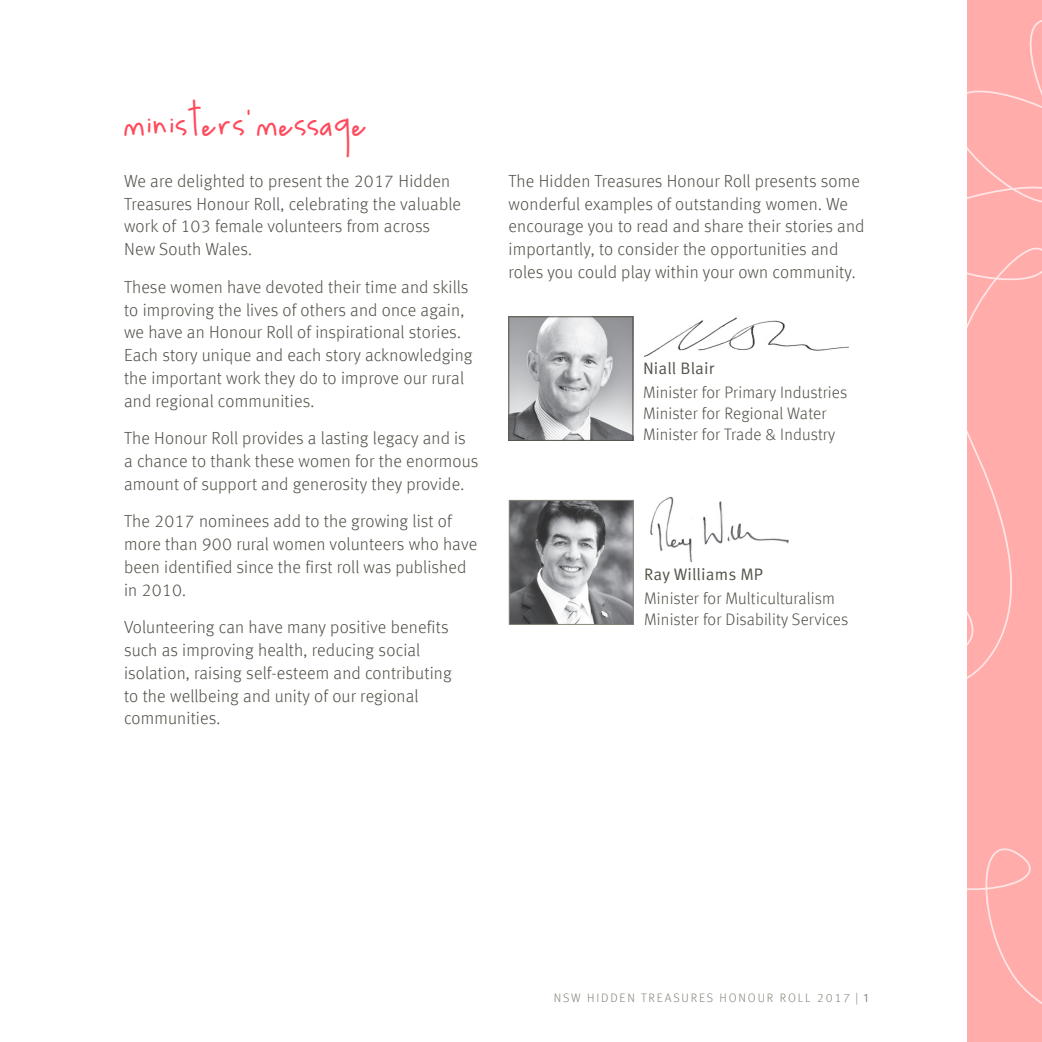
<style>
.page{position:relative;width:1042px;height:1042px;background:#fff}
.page>*{position:absolute;margin:0;border:0;box-sizing:border-box;transform-origin:0 0}
.heading1{font:35px "luna";letter-spacing:.01em;color:#ff495c}
.BODY_TEXT{font:300 17.5px/22.8px "Meta Offc Pro";letter-spacing:.01em;color:#535249}
.BODY_TEXT-2{font:300 16.62px/21px "Meta Offc Pro";letter-spacing:.01em;color:#535249}
.BODY_TEXT-3{font:16.62px "Meta OT Norm";letter-spacing:.005em;color:#535249}
.FOOTER_LEFT{font:300 12.25px "Meta Offc Pro";letter-spacing:.15em;color:#87867c}
.s1{font-family:"Meta OT Norm";font-weight:400}
</style>
<div class="page">
<div style="left:967px;top:0;width:75px;height:524px;background:#ffacaa"></div>
<div style="left:967px;top:524px;width:75px;height:518px;background:#ffacaa"></div>
<img style="left:644px;top:317px;width:204px;height:40px">
<img style="left:510px;top:318px;width:121px;height:121px">
<div style="left:508px;top:316px;width:125px;height:125px;border:1px solid #535249"></div>
<img style="left:650px;top:497px;width:139px;height:65px">
<img style="left:511px;top:502px;width:120px;height:120px">
<div style="left:509px;top:500px;width:124px;height:124px;border:1px solid #87867c"></div>
<p class="heading1" style="left:124px;top:103px;width:245px">ministers'message</p>
<p class="BODY_TEXT" style="left:124px;top:169px;width:338px">We are delighted to present the 2017 Hidden Treasures Honour Roll, celebrating the valuable work of 103 female volunteers from across New South Wales.</p>
<p class="BODY_TEXT" style="left:124px;top:274px;width:350px">These women have devoted their time and skills to improving the lives of others and once again, we have an Honour Roll of inspirational stories.<br>Each story unique and each story acknowledging the important work they do to improve our rural and regional communities.</p>
<p class="BODY_TEXT" style="left:124px;top:426px;width:356px">The Honour Roll provides a lasting legacy and is a chance to thank these women for the enormous amount of support and generosity they provide.</p>
<p class="BODY_TEXT" style="left:124px;top:509px;width:355px">The 2017 nominees add to the growing list of more than 900 rural women volunteers who have been identified since the first roll was published in 2010.</p>
<p class="BODY_TEXT" style="left:124px;top:615px;width:329px">Volunteering can have many positive benefits such as improving health, reducing social isolation, raising self-esteem and contributing to the wellbeing and unity of our regional communities.</p>
<p class="BODY_TEXT" style="left:508px;top:169px;width:357px">The Hidden Treasures Honour Roll presents some wonderful examples of outstanding women. We encourage you to read and share their stories and importantly, to consider the opportunities and roles you could play within your own community.</p>
<p class="BODY_TEXT-3" style="left:643px;top:358px;width:73px">Niall Blair</p>
<p class="BODY_TEXT-2" style="left:643px;top:380px;width:206px">Minister for Primary Industries<br>Minister for Regional Water<br>Minister for Trade &amp; Industry</p>
<p class="BODY_TEXT-3" style="left:644px;top:564px;width:120px">Ray Williams MP</p>
<p class="BODY_TEXT-2" style="left:644px;top:586px;width:206px">Minister for Multiculturalism<br>Minister for Disability Services</p>
<p class="FOOTER_LEFT" style="left:554px;top:988px;width:316px">NSW HIDDEN TREASURES HONOUR ROLL 2017 | <span class="s1">1</span></p>
</div>
